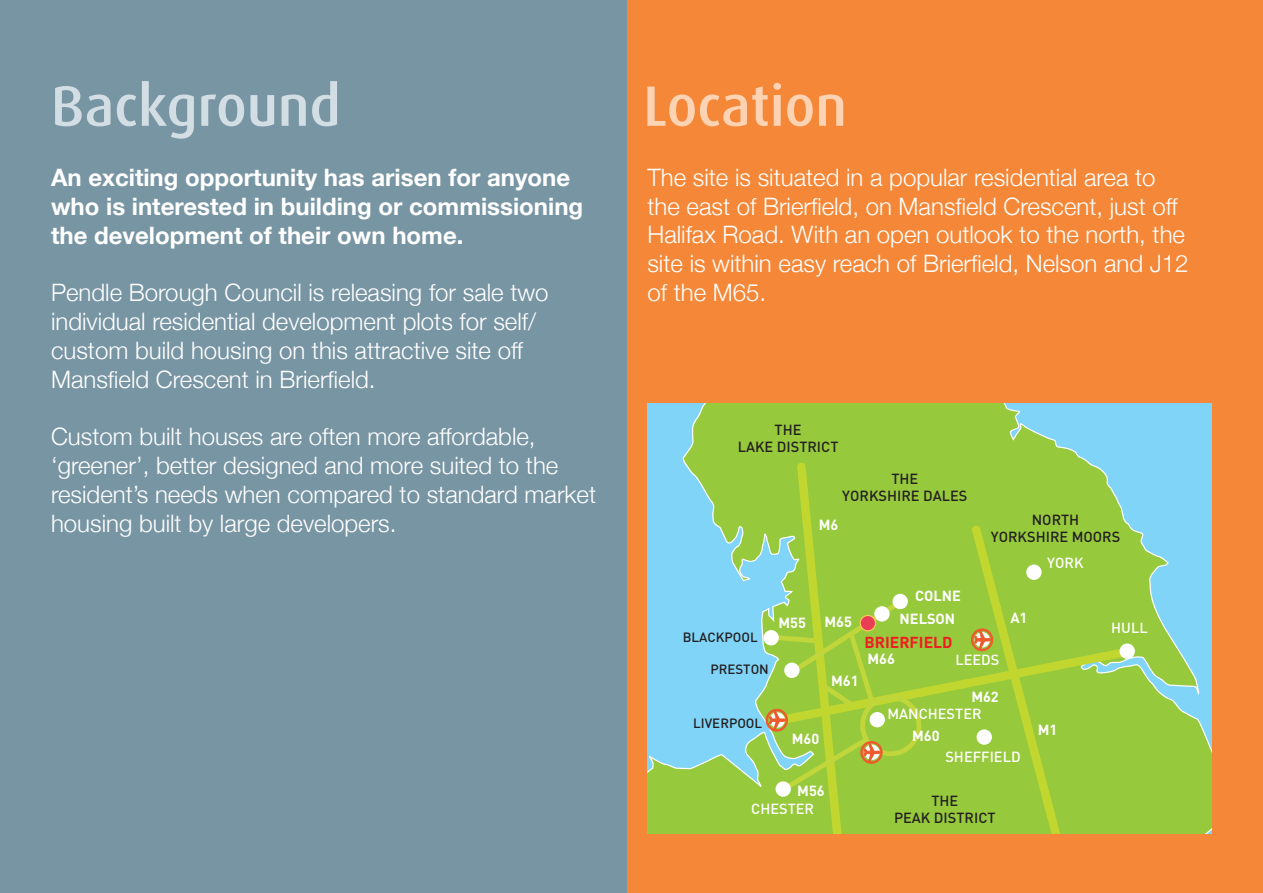
<style>
.page{position:relative;width:1263px;height:893px;background:#fff}
.page>*{position:absolute;margin:0;border:0;box-sizing:border-box;transform-origin:0 0}
.t1{font:500 57px "Dax";color:#d2dde4}
.t2{font:500 57px "Dax";color:#fdd3b3}
.t3{font:300 24px/28.8px "Helvetica Neue";color:#fff}
.t4{font:700 24px/28.8px "Helvetica Neue";color:#fff}
.t5{font:700 15.75px "DIN";color:#ee1d23}
.t6{font:500 14.55px/17.4px "DIN";color:#231f20;text-align:center}
.t7{font:500 14.55px/21.9px "DIN";color:#fff}
.t8{font:700 14.55px "DIN";color:#fff}
.t9{font:500 13.35px "DIN";color:#231f20}
.s1{font-weight:700}
</style>
<div class="page">
<div style="left:0;top:0;width:628px;height:893px;background:#7895a3"></div>
<div style="left:628px;top:0;width:635px;height:893px;background:#f58838"></div>
<svg style="left:647px;top:404px;width:565px;height:429px;background:#8bcfa3"></svg>
<svg style="left:1119px;top:643px;width:16px;height:16px"></svg>
<svg style="left:764px;top:458px;width:367px;height:375px;background:#9cca43"></svg>
<p class="t1" style="left:51px;top:74px;width:291px">Background</p>
<p class="t4" style="left:51px;top:163px;width:534px">An exciting opportunity has arisen for anyone who is interested in building or commissioning the development of their own home.</p>
<p class="t3" style="left:51px;top:278px;width:499px">Pendle Borough Council is releasing for sale two individual residential development plots for self/ custom build housing on this attractive site off Mansfield Crescent in Brierfield.</p>
<p class="t3" style="left:51px;top:422px;width:547px">Custom built houses are often more affordable, ‘greener’, better designed and more suited to the resident’s needs when compared to standard market housing built by large developers.</p>
<p class="t2" style="left:643px;top:74px;width:205px">Location</p>
<p class="t3" style="left:647px;top:162px;width:543px">The site is situated in a popular residential area to the east of Brierfield, on Mansfield Crescent, just off Halifax Road. With an open outlook to the north, the site is within easy reach of Brierfield, Nelson and J12 of the M65.</p>
<p class="t6" style="left:738px;top:421px;width:102px">THE<br>LAKE DISTRICT</p>
<p class="t9" style="left:683px;top:628px;width:77px">BLACKPOOL</p>
<p class="t9" style="left:710px;top:661px;width:60px">PRESTON</p>
<p class="t9" style="left:693px;top:715px;width:70px">LIVERPOOL</p>
<p class="t6" style="left:842px;top:469px;width:127px">THE<br>YORKSHIRE DALES</p>
<p class="t8" style="left:819px;top:515px;width:21px">M6</p>
<p class="t8" style="left:778px;top:613px;width:29px">M55</p>
<p class="t8" style="left:824px;top:613px;width:29px">M65</p>
<p class="t8" style="left:915px;top:586px;width:47px">COLNE</p>
<p class="t8" style="left:900px;top:609px;width:57px">NELSON</p>
<p class="t5" style="left:864px;top:632px;width:90px">BRIERFIELD</p>
<p class="t6" style="left:991px;top:510px;width:131px">NORTH<br>YORKSHIRE MOORS</p>
<p class="t8" style="left:1010px;top:608px;width:19px">A1</p>
<p class="t7" style="left:1047px;top:552px;width:38px">YORK</p>
<p class="t7" style="left:1111px;top:616px;width:38px">HULL</p>
<p class="t8" style="left:792px;top:730px;width:29px">M60</p>
<p class="t8" style="left:831px;top:672px;width:29px">M61</p>
<p class="t8" style="left:867px;top:649px;width:29px">M66</p>
<p class="t7" style="left:955px;top:649px;width:46px">LEEDS</p>
<p class="t8" style="left:971px;top:687px;width:29px">M62</p>
<p class="t7" style="left:912px;top:703px;width:71px;text-indent:-25px">MANCHESTER<br><span class="s1">M60</span></p>
<p class="t7" style="left:945px;top:745px;width:77px">SHEFFIELD</p>
<p class="t8" style="left:1038px;top:720px;width:21px">M1</p>
<p class="t8" style="left:797px;top:781px;width:29px">M56</p>
<p class="t7" style="left:751px;top:797px;width:64px">CHESTER</p>
<p class="t6" style="left:894px;top:791px;width:103px">THE<br>PEAK DISTRICT</p>
</div>
